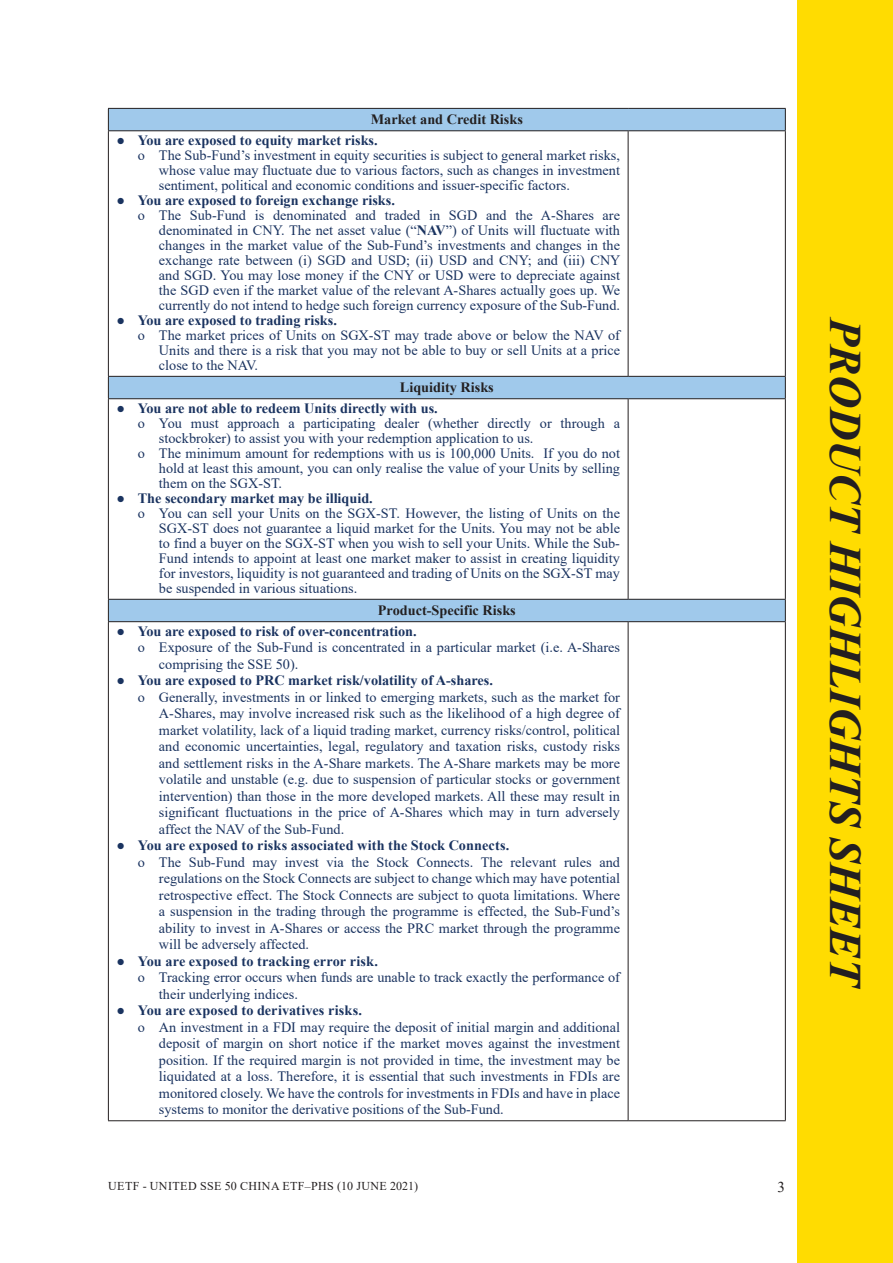
<style>
.page{position:relative;width:893px;height:1263px;background:#fff}
.page>*{position:absolute;margin:0;border:0;box-sizing:border-box;transform-origin:0 0}
.t1{font:italic 700 45px "Times New Roman";color:#231f20}
.t2{font:15px "Times New Roman";color:#231f20}
._10-5{font:14.25px/16.5px "Times New Roman";color:#1a3360;text-align:justify}
.bullet1{font:700 14.25px "Times New Roman";color:#1a3360}
.black_body_bold{font:700 14.25px "Times New Roman";color:#231f20}
.t3{font:12px "Times New Roman";letter-spacing:.035em;color:#231f20}
.s1{font-weight:400}
.s2{font-weight:700}
</style>
<div class="page">
<div style="left:798px;top:0;width:95px;height:1263px;background:#ffdc01"></div>
<svg style="left:109px;top:109px;width:676px;height:512px"></svg>
<hr style="left:108px;top:108px;width:520px;height:1px;background:#231f20">
<hr style="left:628px;top:108px;width:158px;height:1px;background:#231f20">
<hr style="left:108px;top:130px;width:520px;height:1px;background:#231f20">
<hr style="left:628px;top:130px;width:158px;height:1px;background:#231f20">
<hr style="left:108px;top:376px;width:520px;height:1px;background:#231f20">
<hr style="left:628px;top:376px;width:158px;height:1px;background:#231f20">
<hr style="left:108px;top:398px;width:520px;height:1px;background:#231f20">
<hr style="left:628px;top:398px;width:158px;height:1px;background:#231f20">
<hr style="left:108px;top:599px;width:520px;height:1px;background:#231f20">
<hr style="left:628px;top:599px;width:158px;height:1px;background:#231f20">
<hr style="left:108px;top:621px;width:520px;height:1px;background:#231f20">
<hr style="left:628px;top:621px;width:158px;height:1px;background:#231f20">
<hr style="left:108px;top:1120px;width:520px;height:1px;background:#231f20">
<hr style="left:628px;top:1120px;width:158px;height:1px;background:#231f20">
<svg style="left:108px;top:109px;width:1px;height:21px"></svg>
<hr style="left:108px;top:131px;width:1px;height:245px;background:#231f20">
<svg style="left:108px;top:377px;width:1px;height:21px"></svg>
<hr style="left:108px;top:399px;width:1px;height:200px;background:#231f20">
<svg style="left:108px;top:600px;width:1px;height:21px"></svg>
<hr style="left:108px;top:622px;width:1px;height:498px;background:#231f20">
<svg style="left:785px;top:109px;width:1px;height:21px"></svg>
<hr style="left:628px;top:131px;width:1px;height:245px;background:#231f20">
<hr style="left:785px;top:131px;width:1px;height:245px;background:#231f20">
<svg style="left:785px;top:377px;width:1px;height:21px"></svg>
<hr style="left:628px;top:399px;width:1px;height:200px;background:#231f20">
<hr style="left:785px;top:399px;width:1px;height:200px;background:#231f20">
<svg style="left:785px;top:600px;width:1px;height:21px"></svg>
<hr style="left:628px;top:622px;width:1px;height:498px;background:#231f20">
<hr style="left:785px;top:622px;width:1px;height:498px;background:#231f20">
<p class="black_body_bold" style="left:371px;top:109px;width:154px">Market and Credit Risks</p>
<p class="bullet1" style="left:116px;top:130px;width:263px"><span class="s1">●</span> You are exposed to equity market risks.</p>
<p class="_10-5" style="left:159px;top:147px;width:463px;line-height:15px;text-indent:-21px">o The Sub-Fund’s investment in equity securities is subject to general market risks, whose value may fluctuate due to various factors, such as changes in investment sentiment, political and economic conditions and issuer-specific factors.</p>
<p class="bullet1" style="left:116px;top:190px;width:280px"><span class="s1">●</span> You are exposed to foreign exchange risks.</p>
<p class="_10-5" style="left:159px;top:207px;width:463px;line-height:15px;text-indent:-21px">o The Sub-Fund is denominated and traded in SGD and the A-Shares are denominated in CNY. The net asset value (“<span class="s2">NAV</span>”) of Units will fluctuate with changes in the market value of the Sub-Fund’s investments and changes in the exchange rate between (i) SGD and USD; (ii) USD and CNY; and (iii) CNY and SGD. You may lose money if the CNY or USD were to depreciate against the SGD even if the market value of the relevant A-Shares actually goes up. We currently do not intend to hedge such foreign currency exposure of the Sub-Fund.</p>
<p class="bullet1" style="left:116px;top:310px;width:222px"><span class="s1">●</span> You are exposed to trading risks.</p>
<p class="_10-5" style="left:159px;top:327px;width:463px;line-height:15px;text-indent:-21px">o The market prices of Units on SGX-ST may trade above or below the NAV of Units and there is a risk that you may not be able to buy or sell Units at a price close to the NAV.</p>
<p class="black_body_bold" style="left:400px;top:377px;width:95px">Liquidity Risks</p>
<p class="bullet1" style="left:116px;top:398px;width:323px"><span class="s1">●</span> You are not able to redeem Units directly with us.</p>
<p class="_10-5" style="left:159px;top:415px;width:463px;line-height:15px;text-indent:-21px">o You must approach a participating dealer (whether directly or through a stockbroker) to assist you with your redemption application to us.</p>
<p class="_10-5" style="left:159px;top:445px;width:463px;line-height:15px;text-indent:-21px">o The minimum amount for redemptions with us is 100,000 Units. If you do not hold at least this amount, you can only realise the value of your Units by selling them on the SGX-ST.</p>
<p class="bullet1" style="left:116px;top:488px;width:258px"><span class="s1">●</span> The secondary market may be illiquid.</p>
<p class="_10-5" style="left:159px;top:505px;width:463px;line-height:15px;text-indent:-21px">o You can sell your Units on the SGX-ST. However, the listing of Units on the SGX-ST does not guarantee a liquid market for the Units. You may not be able to find a buyer on the SGX-ST when you wish to sell your Units. While the Sub-Fund intends to appoint at least one market maker to assist in creating liquidity for investors, liquidity is not guaranteed and trading of Units on the SGX-ST may be suspended in various situations.</p>
<p class="black_body_bold" style="left:378px;top:600px;width:139px">Product-Specific Risks</p>
<p class="bullet1" style="left:116px;top:621px;width:302px"><span class="s1">●</span> You are exposed to risk of over-concentration.</p>
<p class="_10-5" style="left:159px;top:639px;width:463px;text-indent:-21px">o Exposure of the Sub-Fund is concentrated in a particular market (i.e. A-Shares comprising the SSE 50).</p>
<p class="bullet1" style="left:116px;top:670px;width:378px"><span class="s1">●</span> You are exposed to PRC market risk/volatility of A-shares.</p>
<p class="_10-5" style="left:159px;top:688px;width:463px;text-indent:-21px">o Generally, investments in or linked to emerging markets, such as the market for A-Shares, may involve increased risk such as the likelihood of a high degree of market volatility, lack of a liquid trading market, currency risks/control, political and economic uncertainties, legal, regulatory and taxation risks, custody risks and settlement risks in the A-Share markets. The A-Share markets may be more volatile and unstable (e.g. due to suspension of particular stocks or government intervention) than those in the more developed markets. All these may result in significant fluctuations in the price of A-Shares which may in turn adversely affect the NAV of the Sub-Fund.</p>
<p class="bullet1" style="left:116px;top:835px;width:394px"><span class="s1">●</span> You are exposed to risks associated with the Stock Connects.</p>
<p class="_10-5" style="left:159px;top:853px;width:463px;text-indent:-21px">o The Sub-Fund may invest via the Stock Connects. The relevant rules and regulations on the Stock Connects are subject to change which may have potential retrospective effect. The Stock Connects are subject to quota limitations. Where a suspension in the trading through the programme is effected, the Sub-Fund’s ability to invest in A-Shares or access the PRC market through the programme will be adversely affected.</p>
<p class="bullet1" style="left:116px;top:951px;width:263px"><span class="s1">●</span> You are exposed to tracking error risk.</p>
<p class="_10-5" style="left:159px;top:969px;width:463px;text-indent:-21px">o Tracking error occurs when funds are unable to track exactly the performance of their underlying indices.</p>
<p class="bullet1" style="left:116px;top:1000px;width:247px"><span class="s1">●</span> You are exposed to derivatives risks.</p>
<p class="_10-5" style="left:159px;top:1018px;width:463px;text-indent:-21px">o An investment in a FDI may require the deposit of initial margin and additional deposit of margin on short notice if the market moves against the investment position. If the required margin is not provided in time, the investment may be liquidated at a loss. Therefore, it is essential that such investments in FDIs are monitored closely. We have the controls for investments in FDIs and have in place systems to monitor the derivative positions of the Sub-Fund.</p>
<p class="t3" style="left:108px;top:1178px;width:311px">UETF - UNITED SSE 50 CHINA ETF–PHS (10 JUNE 2021)</p>
<p class="t2" style="left:777px;top:1177px;width:9px">3</p>
<h1 class="t1" style="left:876px;top:318px;width:673px;rotate:90deg">PRODUCT HIGHLIGHTS SHEET</h1>
</div>
